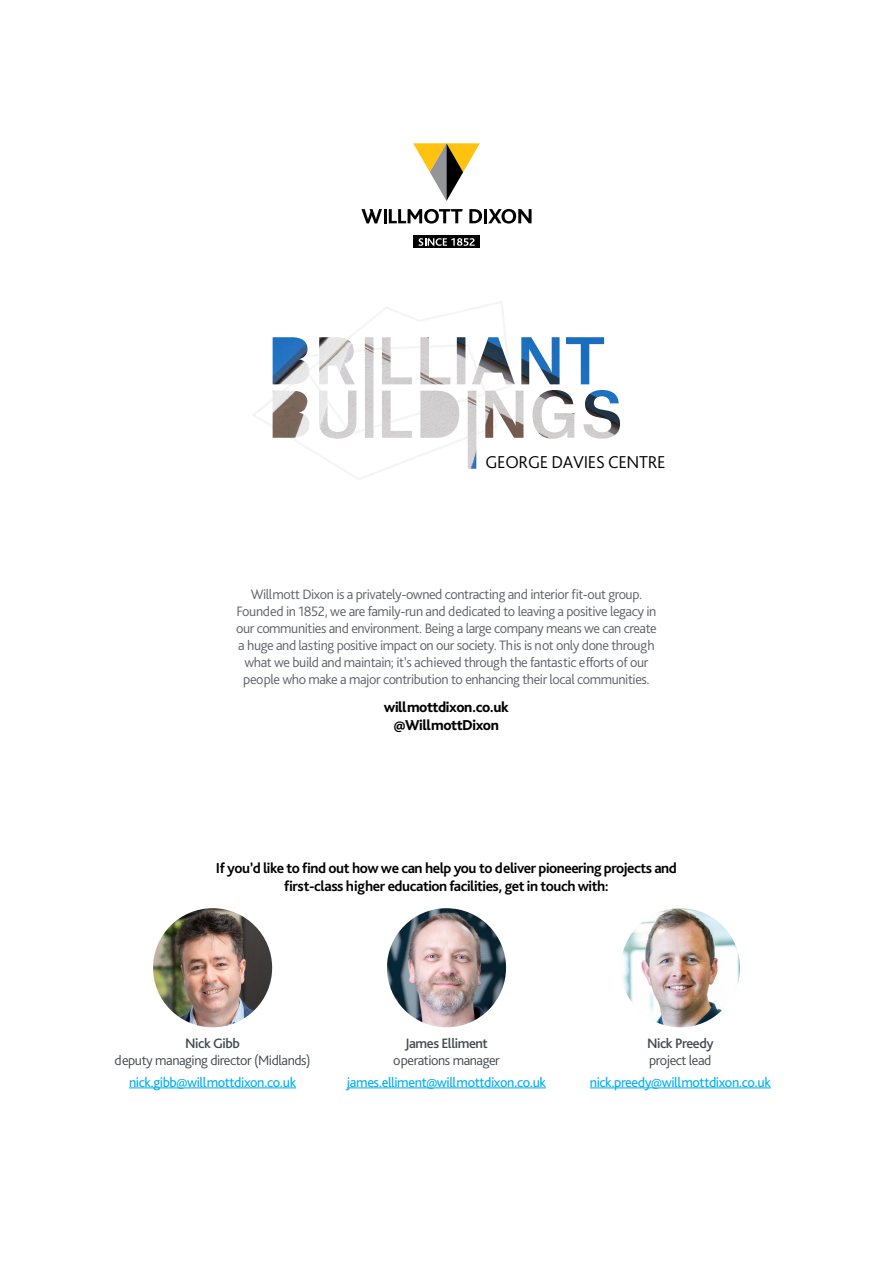
<style>
.page{position:relative;width:893px;height:1263px;background:#fff}
.page>*{position:absolute;margin:0;border:0;box-sizing:border-box;transform-origin:0 0}
.t1{font:300 18px "Bliss Pro";letter-spacing:-.015em;color:#000}
.t2{font:700 15px/18px "Bliss Pro";letter-spacing:-.03em;color:#000;text-align:center}
.t3{font:800 15px/18px "Bliss Pro";letter-spacing:-.03em;color:#000;text-align:center}
.t4{font:300 14.25px/17.1px "Bliss Pro";letter-spacing:-.03em;color:#5d6167;text-align:center}
.t5{font:14.25px "Bliss Pro";letter-spacing:-.03em;color:#00aeef}
.t6{font:300 14.25px "Bliss Pro";letter-spacing:-.03em;color:#424950}
.t7{font:500 14.25px "Bliss Pro";letter-spacing:-.03em;color:#424950}
</style>
<div class="page">
<div style="left:413px;top:235px;width:67px;height:13px;background:#000"></div>
<svg style="left:418px;top:238px;width:57px;height:8px"></svg>
<svg style="left:361px;top:209px;width:21px;height:14px"></svg>
<hr style="left:384px;top:209px;width:3px;height:14px;background:#000">
<svg style="left:389px;top:143px;width:93px;height:81px"></svg>
<hr style="left:484px;top:209px;width:3px;height:14px;background:#000">
<svg style="left:488px;top:209px;width:43px;height:15px"></svg>
<hr style="left:347px;top:1087px;width:199px;height:1px;background:#00aeef">
<img style="left:387px;top:908px;width:119px;height:119px;border-radius:60px">
<hr style="left:590px;top:1087px;width:181px;height:1px;background:#00aeef">
<img style="left:621px;top:908px;width:119px;height:119px;border-radius:60px">
<hr style="left:129px;top:1087px;width:167px;height:1px;background:#00aeef">
<img style="left:153px;top:908px;width:119px;height:119px;border-radius:60px">
<svg style="left:253px;top:301px;width:253px;height:179px"></svg>
<img style="left:273px;top:337px;width:347px;height:132px">
<p class="t1" style="left:485px;top:451px;width:182px">GEORGE DAVIES CENTRE</p>
<p class="t4" style="left:236px;top:585px;width:422px">Willmott Dixon is a privately-owned contracting and interior fit-out group.<br>Founded in 1852, we are family-run and dedicated to leaving a positive legacy in our communities and environment. Being a large company means we can create a huge and lasting positive impact on our society. This is not only done through what we build and maintain; it’s achieved through the fantastic efforts of our people who make a major contribution to enhancing their local communities.</p>
<p class="t3" style="left:384px;top:698px;width:127px">willmottdixon.co.uk @WillmottDixon</p>
<p class="t2" style="left:216px;top:859px;width:462px">If you’d like to find out how we can help you to deliver pioneering projects and first-class higher education facilities, get in touch with:</p>
<p class="t7" style="left:185px;top:1035px;width:56px">Nick Gibb</p>
<p class="t6" style="left:115px;top:1052px;width:198px">deputy managing director (Midlands)</p>
<p class="t5" style="left:129px;top:1073px;width:169px">nick.gibb@willmottdixon.co.uk</p>
<p class="t7" style="left:405px;top:1035px;width:84px">James Elliment</p>
<p class="t6" style="left:393px;top:1052px;width:108px">operations manager</p>
<p class="t5" style="left:347px;top:1073px;width:201px">james.elliment@willmottdixon.co.uk</p>
<p class="t7" style="left:647px;top:1035px;width:68px">N ick Preedy</p>
<p class="t6" style="left:649px;top:1052px;width:64px">project lead</p>
<p class="t5" style="left:590px;top:1073px;width:183px">nick.preedy@willmottdixon.co.uk</p>
</div>
